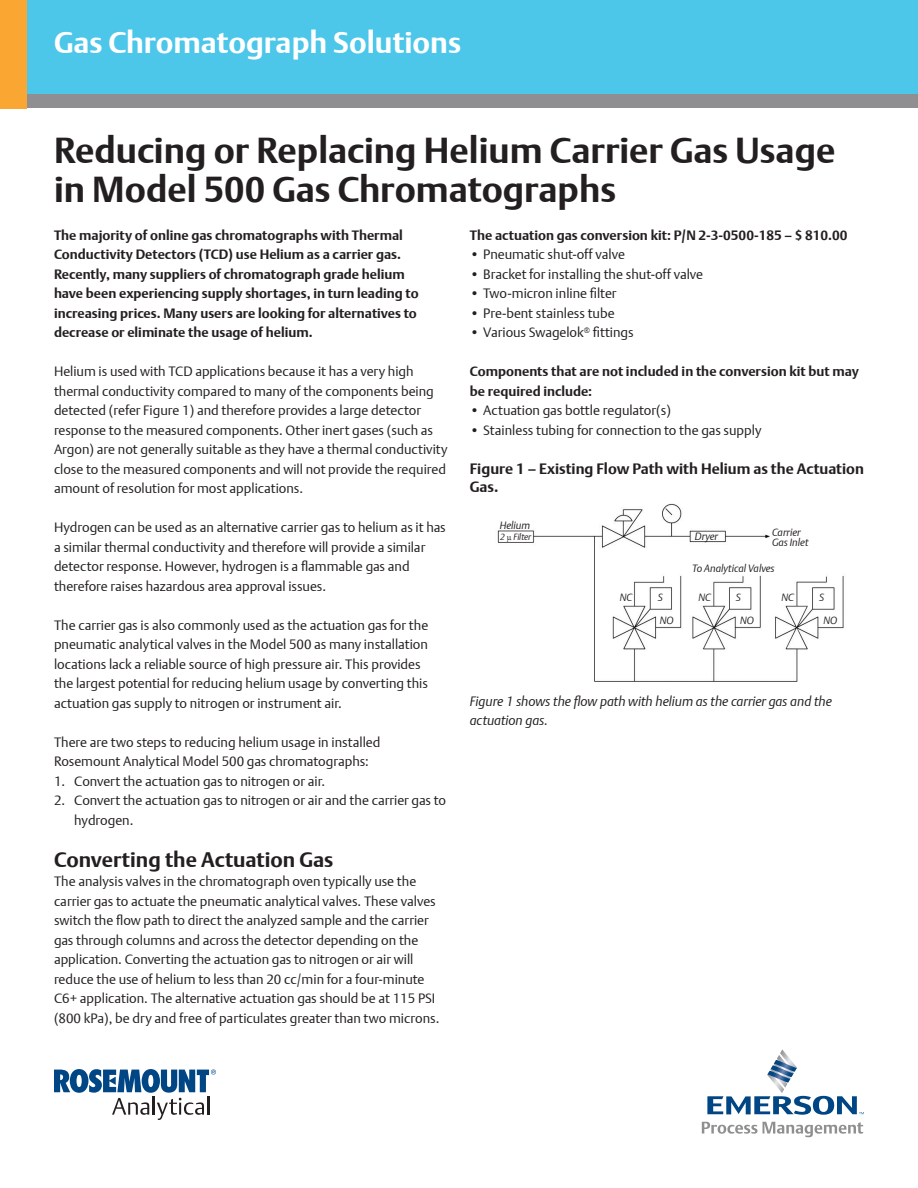
<style>
.page{position:relative;width:918px;height:1188px;background:#fff}
.page>*{position:absolute;margin:0;border:0;box-sizing:border-box;transform-origin:0 0}
.t1{font:700 36px/39px "DTL Argo T";color:#231f20}
.t2{font:700 30px "DTL Argo T";color:#fff}
.t3{font:700 21px "DTL Argo T";color:#231f20}
.t4{font:700 15px/18px "DTL Argo T";color:#231f20}
.t5{font:13.5px/19.5px "DTL Argo T Light";color:#231f20}
.t6{font:700 13.5px/19.5px "DTL Argo T";color:#231f20}
.t7{font:italic 13.5px/19.5px "DTL Argo T Light";letter-spacing:-.005em;color:#231f20}
.t8{font:italic 10.5px/10.5px "DTL Argo T Light";letter-spacing:-.005em;color:#231f20}
.t9{font:italic 9px "DTL Argo T Light";letter-spacing:-.005em;color:#231f20}
</style>
<div class="page">
<div style="left:0;top:0;width:918px;height:108px;background:#4dc7e9"></div>
<div style="left:0;top:95px;width:918px;height:13px;background:#8f8f92"></div>
<svg style="left:707px;top:1049px;width:157px;height:66px"></svg>
<svg style="left:702px;top:1122px;width:161px;height:15px"></svg>
<svg style="left:54px;top:1069px;width:162px;height:51px"></svg>
<img style="left:497px;top:503px;width:347px;height:179px">
<div style="left:0;top:0;width:27px;height:108px;background:#faa633"></div>
<h2 class="t2" style="left:54px;top:25px;width:409px">Gas Chromatograph Solutions</h2>
<h1 class="t1" style="left:54px;top:131px;width:783px">Reducing or Replacing Helium Carrier Gas Usage in Model 500 Gas Chromatographs</h1>
<p class="t6" style="left:54px;top:225px;width:366px">The majority of online gas chromatographs with Thermal Conductivity Detectors (TCD) use Helium as a carrier gas.<br>Recently, many suppliers of chromatograph grade helium have been experiencing supply shortages, in turn leading to increasing prices. Many users are looking for alternatives to decrease or eliminate the usage of helium.</p>
<p class="t5" style="left:54px;top:362px;width:395px">Helium is used with TCD applications because it has a very high thermal conductivity compared to many of the components being detected (refer Figure 1) and therefore provides a large detector response to the measured components. Other inert gases (such as Argon) are not generally suitable as they have a thermal conductivity close to the measured components and will not provide the required amount of resolution for most applications.</p>
<p class="t5" style="left:54px;top:518px;width:393px">Hydrogen can be used as an alternative carrier gas to helium as it has a similar thermal conductivity and therefore will provide a similar detector response. However, hydrogen is a flammable gas and therefore raises hazardous area approval issues.</p>
<p class="t5" style="left:54px;top:615px;width:376px">The carrier gas is also commonly used as the actuation gas for the pneumatic analytical valves in the Model 500 as many installation locations lack a reliable source of high pressure air. This provides the largest potential for reducing helium usage by converting this actuation gas supply to nitrogen or instrument air.</p>
<p class="t5" style="left:54px;top:732px;width:328px">There are two steps to reducing helium usage in installed<br>Rosemount Analytical Model 500 gas chromatographs:</p>
<p class="t5" style="left:54px;top:771px;width:273px">1. Convert the actuation gas to nitrogen or air.</p>
<p class="t5" style="left:74px;top:791px;width:373px;text-indent:-20px">2. Convert the actuation gas to nitrogen or air and the carrier gas to hydrogen.</p>
<h3 class="t3" style="left:54px;top:847px;width:281px">Converting the Actuation Gas</h3>
<p class="t5" style="left:54px;top:872px;width:387px">The analysis valves in the chromatograph oven typically use the carrier gas to actuate the pneumatic analytical valves. These valves switch the flow path to direct the analyzed sample and the carrier gas through columns and across the detector depending on the application. Converting the actuation gas to nitrogen or air will reduce the use of helium to less than 20 cc/min for a four-minute C6+ application. The alternative actuation gas should be at 115 PSI (800 kPa), be dry and free of particulates greater than two microns.</p>
<p class="t6" style="left:470px;top:225px;width:379px">The actuation gas conversion kit: P/N 2-3-0500-185 – $ 810.00</p>
<p class="t5" style="left:470px;top:245px;width:157px">• Pneumatic shut-off valve</p>
<p class="t5" style="left:470px;top:264px;width:235px">• Bracket for installing the shut-off valve</p>
<p class="t5" style="left:470px;top:284px;width:148px">• Two-micron inline filter</p>
<p class="t5" style="left:470px;top:303px;width:146px">• Pre-bent stainless tube</p>
<p class="t5" style="left:470px;top:323px;width:165px">• Various Swagelok<sup>®</sup> fittings</p>
<p class="t6" style="left:470px;top:362px;width:391px">Components that are not included in the conversion kit but may be required include:</p>
<p class="t5" style="left:470px;top:401px;width:203px">• Actuation gas bottle regulator(s)</p>
<p class="t5" style="left:470px;top:420px;width:293px">• Stainless tubing for connection to the gas supply</p>
<p class="t4" style="left:470px;top:459px;width:396px">Figure 1 – Existing Flow Path with Helium as the Actuation<br>Gas.</p>
<p class="t8" style="left:500px;top:520px;width:32px">Helium</p>
<p class="t8" style="left:695px;top:531px;width:25px">Dryer</p>
<p class="t8" style="left:772px;top:527px;width:38px">Carrier<br>Gas Inlet</p>
<p class="t9" style="left:500px;top:531px;width:32px">2 µ Filter</p>
<p class="t8" style="left:692px;top:563px;width:84px">To Analytical Valves</p>
<p class="t8" style="left:620px;top:592px;width:14px">NC</p>
<p class="t8" style="left:658px;top:592px;width:7px">S</p>
<p class="t8" style="left:698px;top:592px;width:14px">NC</p>
<p class="t8" style="left:736px;top:592px;width:7px">S</p>
<p class="t8" style="left:782px;top:592px;width:14px">NC</p>
<p class="t8" style="left:819px;top:592px;width:7px">S</p>
<p class="t8" style="left:660px;top:615px;width:15px">NO</p>
<p class="t8" style="left:740px;top:615px;width:15px">NO</p>
<p class="t8" style="left:823px;top:615px;width:15px">NO</p>
<p class="t7" style="left:470px;top:691px;width:364px">Figure 1 shows the flow path with helium as the carrier gas and the actuation gas.</p>
</div>
